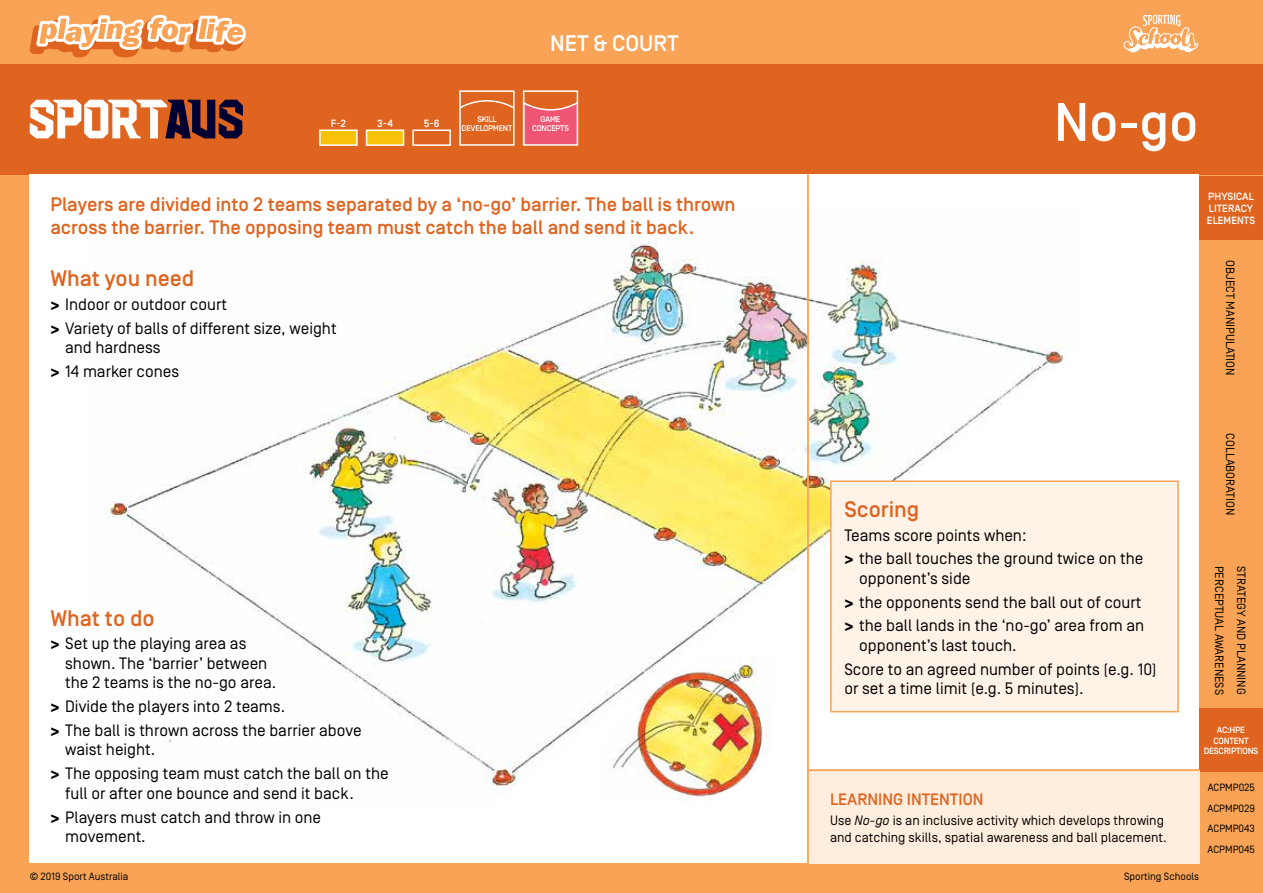
<style>
.page{position:relative;width:1263px;height:893px;background:#f9a356}
.page>*{position:absolute;margin:0;border:0;box-sizing:border-box;transform-origin:0 0}
.t1{font:500 54px "Simplon Norm";color:#fff}
.t2{font:500 22.5px "Simplon Norm";color:#df6420}
.t3{font:500 22.5px "Simplon Norm";color:#fff}
.t4{font:500 19.5px/22.5px "Simplon Norm";color:#df6420}
.t5{font:16.5px/23.7px "Simplon Norm";color:#000}
.t6{font:500 16.5px "Simplon Norm";color:#df6420}
.t7{font:13.5px/16.5px "Simplon Norm";color:#000}
.t8{font:12px "Simplon Norm";color:#000}
.t9{font:10.5px/20.5px "Simplon Norm";color:#000;text-align:justify}
.t10{font:500 10.5px/12px "Simplon Norm";color:#fff}
.t11{font:500 9px/10.5px "Simplon Norm";letter-spacing:-.03em;color:#fff;text-align:center}
.t12{font:500 8.25px/9px "Simplon Norm";letter-spacing:-.03em;color:#fff;text-align:center}
.s1{font-weight:700}
.s2{font-style:italic}
</style>
<div class="page">
<div style="left:0;top:64px;width:1263px;height:110px;background:#df6420"></div>
<svg style="left:1123px;top:15px;width:75px;height:37px"></svg>
<svg style="left:30px;top:15px;width:216px;height:43px"></svg>
<div style="left:1199px;top:176px;width:64px;height:64px;background:#df6420"></div>
<div style="left:1199px;top:708px;width:64px;height:64px;background:#df6420"></div>
<div style="left:30px;top:174px;width:1169px;height:689px;background:#fff"></div>
<svg style="left:30px;top:100px;width:213px;height:38px"></svg>
<img style="left:105px;top:241px;width:976px;height:546px">
<div style="left:809px;top:770px;width:390px;height:93px;background:#ffeede"></div>
<hr style="left:807px;top:174px;width:2px;height:689px;background:#f9a356">
<svg style="left:462px;top:100px;width:49px;height:8px"></svg>
<div style="left:459px;top:90px;width:55px;height:56px;border:2px solid #fff"></div>
<hr style="left:809px;top:769px;width:390px;height:2px;background:#f9a356">
<div style="left:319px;top:130px;width:39px;height:16px;background:#f9c20a;border:2px solid #fff"></div>
<div style="left:366px;top:130px;width:38px;height:16px;background:#f9c20a;border:2px solid #fff"></div>
<div style="left:412px;top:130px;width:39px;height:16px;border:2px solid #fff"></div>
<svg style="left:526px;top:103px;width:49px;height:40px"></svg>
<div style="left:523px;top:90px;width:55px;height:56px;border:2px solid #fff"></div>
<div style="left:831px;top:481px;width:347px;height:231px;background:#fff3e8"></div>
<div style="left:830px;top:480px;width:349px;height:232px;border:2px solid #f9a356"></div>
<img style="left:603px;top:655px;width:168px;height:146px">
<h2 class="t3" style="left:550px;top:31px;width:130px">NET &amp; COURT</h2>
<p class="t10" style="left:331px;top:117px;width:17px">F-2</p>
<p class="t10" style="left:377px;top:117px;width:17px">3-4</p>
<p class="t10" style="left:424px;top:117px;width:17px">5-6</p>
<p class="t12" style="left:532px;top:115px;width:38px">GAME<br>CONCEPTS</p>
<p class="t12" style="left:461px;top:115px;width:52px">SKILL<br>DEVELOPMENT</p>
<p class="t4" style="left:50px;top:194px;width:687px">Players are divided into 2 teams separated by a ‘no-go’ barrier. The ball is thrown across the barrier. The opposing team must catch the ball and send it back.</p>
<h2 class="t2" style="left:50px;top:267px;width:145px">What you need</h2>
<p class="t5" style="left:50px;top:293px;width:288px"><span class="s1">&gt;</span> Indoor or outdoor court<br><span class="s1">&gt;</span> Variety of balls of different size, weight</p>
<p class="t5" style="left:50px;top:336px;width:130px;text-align:center">and hardness<br><span class="s1">&gt;</span> 14 marker cones</p>
<h2 class="t2" style="left:50px;top:606px;width:106px">What to do</h2>
<p class="t5" style="left:65px;top:634px;width:212px;line-height:19.5px;text-indent:-15px"><span class="s1">&gt;</span> Set up the playing area as shown. The ‘barrier’ between the 2 teams is the no-go area.</p>
<p class="t5" style="left:50px;top:695px;width:313px"><span class="s1">&gt;</span> Divide the players into 2 teams.<br><span class="s1">&gt;</span> The ball is thrown across the barrier above</p>
<p class="t5" style="left:50px;top:738px;width:340px;text-indent:15px">waist height.<br><span class="s1">&gt;</span> The opposing team must catch the ball on the</p>
<p class="t5" style="left:50px;top:782px;width:305px;text-indent:15px">full or after one bounce and send it back. <span class="s1">&gt;</span> Players must catch and throw in one</p>
<p class="t5" style="left:65px;top:825px;width:82px">movement.</p>
<h1 class="t1" style="left:1054px;top:94px;width:146px">No-go</h1>
<p class="t10" style="left:1207px;top:191px;width:50px">PHYSICAL<br>LITERACY<br>ELEMENTS</p>
<p class="t8" style="left:1237px;top:260px;width:117px;rotate:90deg">OBJECT MANIPULATION</p>
<h2 class="t2" style="left:844px;top:497px;width:76px">Scoring</h2>
<p class="t5" style="left:844px;top:523px;width:300px">Teams score points when:<br><span class="s1">&gt;</span> the ball touches the ground twice on the</p>
<p class="t5" style="left:844px;top:567px;width:301px;text-indent:15px">opponent’s side<br><span class="s1">&gt;</span> the opponents send the ball out of court <span class="s1">&gt;</span> the ball lands in the ‘no-go’ area from an</p>
<p class="t5" style="left:844px;top:634px;width:314px;text-indent:15px">opponent’s last touch.<br>Score to an agreed number of points (e.g. 10)</p>
<p class="t5" style="left:844px;top:677px;width:241px">or set a time limit (e.g. 5 minutes).</p>
<p class="t6" style="left:830px;top:790px;width:155px">LEARNING INTENTION</p>
<p class="t7" style="left:830px;top:813px;width:338px">Use <span class="s2">No-go</span> is an inclusive activity which develops throwing and catching skills, spatial awareness and ball placement.</p>
<p class="t8" style="left:1237px;top:433px;width:83px;rotate:90deg">COLLABORATION</p>
<p class="t8" style="left:1226px;top:566px;width:131px;rotate:90deg">PERCEPTUAL AWARENESS</p>
<p class="t8" style="left:1248px;top:566px;width:130px;rotate:90deg">STRATEGY AND PLANNING</p>
<p class="t11" style="left:1204px;top:725px;width:56px">AC:HPE<br>CONTENT<br>DESCRIPTIONS</p>
<p class="t9" style="left:1207px;top:777px;width:49px">ACPMP025<br>ACPMP029<br>ACPMP043<br>ACPMP045</p>
<p class="t9" style="left:30px;top:866px;width:100px">© 2019 Sport Australia</p>
<p class="t9" style="left:1124px;top:866px;width:77px">Sporting Schools</p>
</div>
